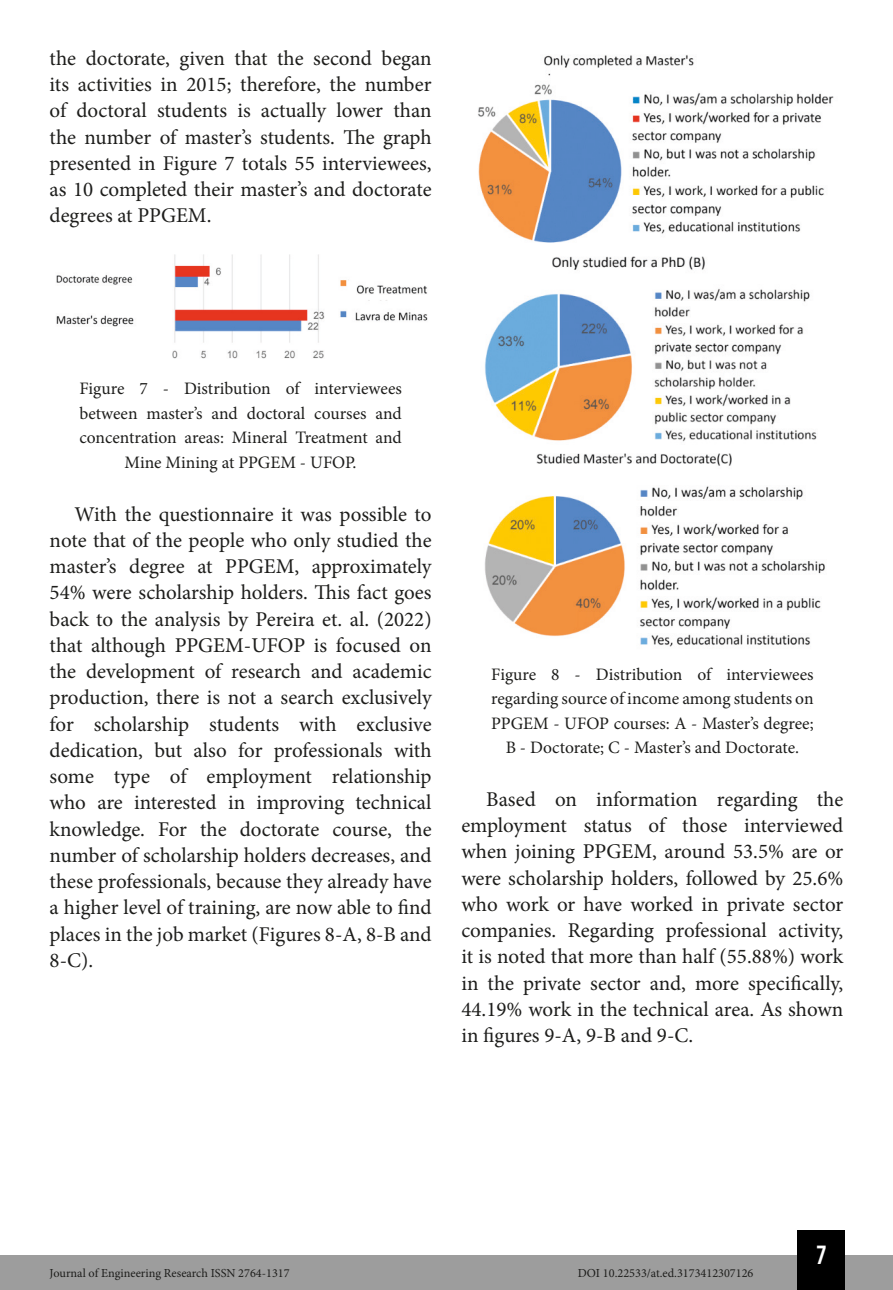
<style>
.page{position:relative;width:893px;height:1290px;background:#fff}
.page>*{position:absolute;margin:0;border:0;box-sizing:border-box;transform-origin:0 0}
.t1{font:26.25px "Bebas Kai";color:#fff}
.t2{font:21px/26.2px "Minion Pro";color:#1d1d1b;text-align:justify}
.t3{font:17.5px/24.5px "Minion Pro";color:#1d1d1b;text-align:center}
.t4{font:12.25px "Minion Pro";color:#1d1d1b}
</style>
<div class="page">
<div style="left:0;top:1255px;width:893px;height:35px;background:#9d9d9d"></div>
<div style="left:797px;top:1230px;width:48px;height:60px;background:#000"></div>
<img style="left:56px;top:254px;width:372px;height:105px">
<img style="left:478px;top:55px;width:356px;height:188px">
<img style="left:485px;top:256px;width:332px;height:186px">
<img style="left:484px;top:453px;width:341px;height:194px">
<p class="t2" style="left:50px;top:45px;width:384px">the doctorate, given that the second began its activities in 2015; therefore, the number of doctoral students is actually lower than the number of master’s students. The graph presented in Figure 7 totals 55 interviewees, as 10 completed their master’s and doctorate degrees at PPGEM.</p>
<p class="t3" style="left:79px;top:377px;width:324px">Figure 7 - Distribution of interviewees between master’s and doctoral courses and concentration areas: Mineral Treatment and Mine Mining at PPGEM - UFOP.</p>
<p class="t2" style="left:50px;top:501px;width:384px;text-indent:25px">With the questionnaire it was possible to note that of the people who only studied the master’s degree at PPGEM, approximately 54% were scholarship holders. This fact goes back to the analysis by Pereira et. al. (2022) that although PPGEM-UFOP is focused on the development of research and academic production, there is not a search exclusively for scholarship students with exclusive dedication, but also for professionals with some type of employment relationship who are interested in improving technical knowledge. For the doctorate course, the number of scholarship holders decreases, and these professionals, because they already have a higher level of training, are now able to find places in the job market (Figures 8-A, 8-B and 8-C).</p>
<p class="t3" style="left:491px;top:662px;width:324px">Figure 8 - Distribution of interviewees regarding source of income among students on PPGEM - UFOP courses: A - Master’s degree; B - Doctorate; C - Master’s and Doctorate.</p>
<p class="t2" style="left:461px;top:786px;width:384px;text-indent:25px">Based on information regarding the employment status of those interviewed when joining PPGEM, around 53.5% are or were scholarship holders, followed by 25.6% who work or have worked in private sector companies. Regarding professional activity, it is noted that more than half (55.88%) work in the private sector and, more specifically, 44.19% work in the technical area. As shown in figures 9-A, 9-B and 9-C.</p>
<p class="t1" style="left:817px;top:1241px;width:11px">7</p>
<p class="t4" style="left:50px;top:1265px;width:242px">Journal of Engineering Research ISSN 2764-1317</p>
<p class="t4" style="left:578px;top:1265px;width:177px">DOI 10.22533/at.ed.3173412307126</p>
</div>
